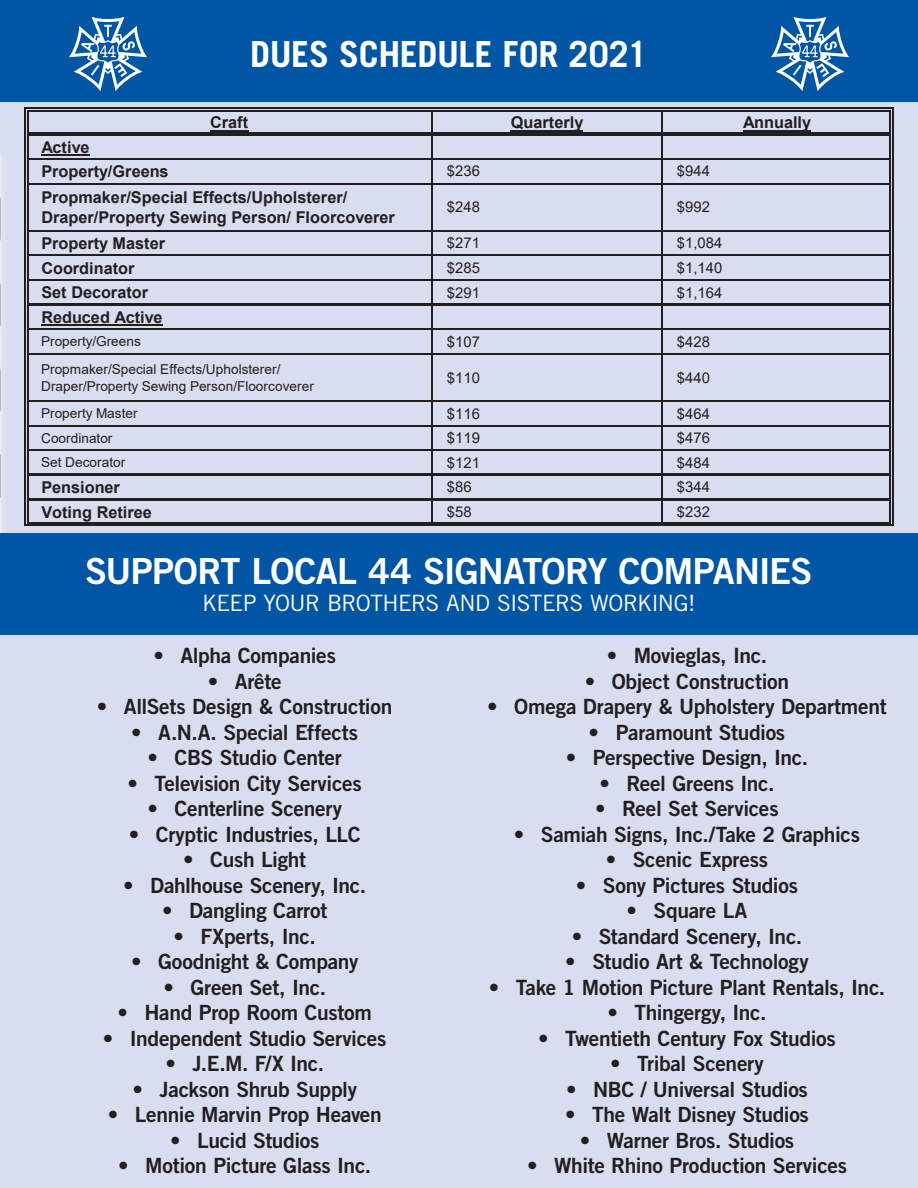
<style>
.page{position:relative;width:918px;height:1188px;background:#fff}
.page>*{position:absolute;margin:0;border:0;box-sizing:border-box;transform-origin:0 0}
.t1{font:36px "Trade Gothic LT Std Bd 2";letter-spacing:-.02em;color:#fff}
.t2{font:700 36px "Trade Gothic LT Std";letter-spacing:-.01em;color:#fff}
.t3{font:22.5px "Trade Gothic LT Std";letter-spacing:-.025em;color:#fff}
.t4{font:21px "Trade Gothic LT Std Bd 2";letter-spacing:-.015em;color:#231f20}
.t5{font:700 16.35px/24.6px "Arial";color:#231f20}
.t6{font:14.85px "Arial";letter-spacing:.005em;color:#231f20}
.t7{font:13.65px/16.8px "Arial";color:#231f20}
</style>
<div class="page">
<div style="left:0;top:100px;width:918px;height:434px;background:#d8ddef"></div>
<div style="left:0;top:0;width:918px;height:101px;background:#0155a5"></div>
<svg style="left:69px;top:17px;width:78px;height:74px"></svg>
<svg style="left:771px;top:17px;width:78px;height:74px"></svg>
<div style="left:0;top:359px;width:10px;height:62px;background:#dce0f0"></div>
<div style="left:0;top:188px;width:10px;height:62px;background:#dce0f0"></div>
<div style="left:0;top:487px;width:10px;height:62px;background:#dce0f0"></div>
<div style="left:0;top:402px;width:10px;height:62px;background:#dce0f0"></div>
<div style="left:0;top:230px;width:10px;height:63px;background:#dce0f0"></div>
<div style="left:0;top:316px;width:10px;height:63px;background:#dce0f0"></div>
<div style="left:0;top:444px;width:10px;height:63px;background:#dce0f0"></div>
<div style="left:0;top:530px;width:10px;height:62px;background:#fff;opacity:.75"></div>
<div style="left:0;top:635px;width:918px;height:553px;background:#d8ddef"></div>
<div style="left:0;top:534px;width:918px;height:101px;background:#0155a5"></div>
<hr style="left:210px;top:130px;width:38px;height:2px;background:#231f20">
<hr style="left:511px;top:130px;width:72px;height:2px;background:#231f20">
<hr style="left:743px;top:130px;width:68px;height:2px;background:#231f20">
<hr style="left:41px;top:154px;width:49px;height:2px;background:#231f20">
<hr style="left:41px;top:325px;width:122px;height:1px;background:#231f20">
<svg style="left:431px;top:112px;width:1px;height:20px"></svg>
<svg style="left:661px;top:112px;width:1px;height:20px"></svg>
<hr style="left:431px;top:136px;width:1px;height:167px;background:#231f20">
<hr style="left:661px;top:136px;width:1px;height:167px;background:#231f20">
<hr style="left:431px;top:306px;width:1px;height:168px;background:#231f20">
<hr style="left:661px;top:306px;width:1px;height:168px;background:#231f20">
<svg style="left:24px;top:108px;width:4px;height:4px"></svg>
<svg style="left:24px;top:522px;width:4px;height:4px"></svg>
<hr style="left:24px;top:112px;width:2px;height:410px;background:#231f20">
<hr style="left:27px;top:112px;width:1px;height:410px;background:#231f20">
<svg style="left:431px;top:476px;width:1px;height:46px"></svg>
<svg style="left:661px;top:476px;width:1px;height:46px"></svg>
<hr style="left:890px;top:112px;width:1px;height:410px;background:#231f20">
<hr style="left:892px;top:112px;width:2px;height:410px;background:#231f20">
<svg style="left:890px;top:108px;width:4px;height:4px"></svg>
<hr style="left:28px;top:108px;width:862px;height:1px;background:#231f20">
<hr style="left:28px;top:111px;width:862px;height:1px;background:#231f20">
<hr style="left:28px;top:132px;width:862px;height:4px;background:#231f20">
<hr style="left:28px;top:158px;width:862px;height:2px;background:#231f20">
<hr style="left:28px;top:183px;width:862px;height:1px;background:#231f20">
<hr style="left:28px;top:230px;width:862px;height:2px;background:#231f20">
<hr style="left:28px;top:255px;width:862px;height:1px;background:#231f20">
<hr style="left:28px;top:279px;width:862px;height:2px;background:#231f20">
<hr style="left:28px;top:303px;width:862px;height:3px;background:#231f20">
<hr style="left:28px;top:329px;width:862px;height:1px;background:#231f20">
<hr style="left:28px;top:353px;width:862px;height:1px;background:#231f20">
<hr style="left:28px;top:400px;width:862px;height:2px;background:#231f20">
<hr style="left:28px;top:425px;width:862px;height:1px;background:#231f20">
<hr style="left:28px;top:450px;width:862px;height:1px;background:#231f20">
<hr style="left:28px;top:474px;width:862px;height:2px;background:#231f20">
<hr style="left:28px;top:498px;width:862px;height:3px;background:#231f20">
<svg style="left:890px;top:522px;width:4px;height:4px"></svg>
<hr style="left:28px;top:522px;width:862px;height:1px;background:#231f20">
<hr style="left:28px;top:525px;width:862px;height:1px;background:#231f20">
<h1 class="t2" style="left:250px;top:32px;width:399px">DUES SCHEDULE FOR 2021</h1>
<p class="t5" style="left:41px;top:135px;width:129px">Active<br>Property/Greens</p>
<p class="t5" style="left:210px;top:110px;width:39px">Craft</p>
<p class="t5" style="left:511px;top:110px;width:74px">Quarterly</p>
<p class="t5" style="left:743px;top:110px;width:70px">Annually</p>
<p class="t6" style="left:447px;top:161px;width:35px">$236</p>
<p class="t6" style="left:677px;top:161px;width:35px">$944</p>
<p class="t5" style="left:41px;top:187px;width:355px;line-height:20.5px">Propmaker/Special Effects/Upholsterer/<br>Draper/Property Sewing Person/ Floorcoverer</p>
<p class="t6" style="left:447px;top:197px;width:35px">$248</p>
<p class="t6" style="left:677px;top:197px;width:35px">$992</p>
<p class="t5" style="left:41px;top:231px;width:125px">Property Master</p>
<p class="t6" style="left:447px;top:233px;width:35px">$271</p>
<p class="t6" style="left:677px;top:233px;width:47px">$1,084</p>
<p class="t5" style="left:41px;top:256px;width:95px">Coordinator</p>
<p class="t6" style="left:447px;top:257px;width:35px">$285</p>
<p class="t6" style="left:677px;top:257px;width:47px">$1,140</p>
<p class="t5" style="left:41px;top:280px;width:108px">Set Decorator</p>
<p class="t6" style="left:447px;top:282px;width:35px">$291</p>
<p class="t6" style="left:677px;top:282px;width:47px">$1,164</p>
<p class="t5" style="left:41px;top:305px;width:123px">Reduced Active</p>
<p class="t7" style="left:41px;top:333px;width:101px">Property/Greens</p>
<p class="t6" style="left:447px;top:331px;width:35px">$107</p>
<p class="t6" style="left:677px;top:331px;width:35px">$428</p>
<p class="t7" style="left:41px;top:360px;width:274px">Propmaker/Special Effects/Upholsterer/<br>Draper/Property Sewing Person/Floorcoverer</p>
<p class="t6" style="left:447px;top:367px;width:35px">$110</p>
<p class="t6" style="left:677px;top:367px;width:35px">$440</p>
<p class="t7" style="left:41px;top:405px;width:98px">Property Master</p>
<p class="t6" style="left:447px;top:403px;width:35px">$116</p>
<p class="t6" style="left:677px;top:403px;width:35px">$464</p>
<p class="t7" style="left:41px;top:429px;width:73px">Coordinator</p>
<p class="t6" style="left:447px;top:428px;width:35px">$119</p>
<p class="t6" style="left:677px;top:428px;width:35px">$476</p>
<p class="t7" style="left:41px;top:454px;width:86px">Set Decorator</p>
<p class="t6" style="left:447px;top:452px;width:35px">$121</p>
<p class="t6" style="left:677px;top:452px;width:35px">$484</p>
<p class="t5" style="left:41px;top:475px;width:80px">Pensioner</p>
<p class="t6" style="left:447px;top:477px;width:26px">$86</p>
<p class="t6" style="left:677px;top:477px;width:35px">$344</p>
<p class="t5" style="left:41px;top:500px;width:112px">Voting Retiree</p>
<p class="t6" style="left:447px;top:501px;width:26px">$58</p>
<p class="t6" style="left:677px;top:501px;width:35px">$232</p>
<h1 class="t1" style="left:85px;top:548px;width:729px">SUPPORT LOCAL 44 SIGNATORY COMPANIES</h1>
<p class="t3" style="left:202px;top:589px;width:495px">KEEP YOUR BROTHERS AND SISTERS WORKING!</p>
<p class="t4" style="left:153px;top:643px;width:184px">• Alpha Companies</p>
<p class="t4" style="left:208px;top:668px;width:75px">• Arête</p>
<p class="t4" style="left:97px;top:694px;width:297px">• AllSets Design &amp; Construction</p>
<p class="t4" style="left:131px;top:719px;width:228px">• A.N.A. Special Effects</p>
<p class="t4" style="left:148px;top:745px;width:196px">• CBS Studio Center</p>
<p class="t4" style="left:128px;top:770px;width:236px">• Television City Services</p>
<p class="t4" style="left:147px;top:796px;width:196px">• Centerline Scenery</p>
<p class="t4" style="left:129px;top:821px;width:233px">• Cryptic Industries, LLC</p>
<p class="t4" style="left:183px;top:847px;width:124px">• Cush Light</p>
<p class="t4" style="left:123px;top:872px;width:244px">• Dahlhouse Scenery, Inc.</p>
<p class="t4" style="left:162px;top:898px;width:167px">• Dangling Carrot</p>
<p class="t4" style="left:174px;top:923px;width:144px">• FXperts, Inc.</p>
<p class="t4" style="left:131px;top:949px;width:229px">• Goodnight &amp; Company</p>
<p class="t4" style="left:163px;top:974px;width:164px">• Green Set, Inc.</p>
<p class="t4" style="left:117px;top:1000px;width:256px">• Hand Prop Room Custom</p>
<p class="t4" style="left:103px;top:1025px;width:285px">• Independent Studio Services</p>
<p class="t4" style="left:165px;top:1051px;width:160px">• J.E.M. F/X Inc.</p>
<p class="t4" style="left:133px;top:1076px;width:226px">• Jackson Shrub Supply</p>
<p class="t4" style="left:108px;top:1102px;width:275px">• Lennie Marvin Prop Heaven</p>
<p class="t4" style="left:170px;top:1127px;width:151px">• Lucid Studios</p>
<p class="t4" style="left:118px;top:1153px;width:255px">• Motion Picture Glass Inc.</p>
<p class="t4" style="left:607px;top:643px;width:162px">• Movieglas, Inc.</p>
<p class="t4" style="left:585px;top:668px;width:206px">• Object Construction</p>
<p class="t4" style="left:487px;top:694px;width:401px">• Omega Drapery &amp; Upholstery Department</p>
<p class="t4" style="left:589px;top:719px;width:198px">• Paramount Studios</p>
<p class="t4" style="left:566px;top:745px;width:244px">• Perspective Design, Inc.</p>
<p class="t4" style="left:599px;top:770px;width:177px">• Reel Greens Inc.</p>
<p class="t4" style="left:595px;top:796px;width:185px">• Reel Set Services</p>
<p class="t4" style="left:514px;top:821px;width:348px">• Samiah Signs, Inc./Take 2 Graphics</p>
<p class="t4" style="left:606px;top:847px;width:164px">• Scenic Express</p>
<p class="t4" style="left:576px;top:872px;width:224px">• Sony Pictures Studios</p>
<p class="t4" style="left:627px;top:898px;width:122px">• Square LA</p>
<p class="t4" style="left:572px;top:923px;width:232px">• Standard Scenery, Inc.</p>
<p class="t4" style="left:565px;top:949px;width:245px">• Studio Art &amp; Technology</p>
<p class="t4" style="left:489px;top:974px;width:398px">• Take 1 Motion Picture Plant Rentals, Inc.</p>
<p class="t4" style="left:607px;top:1000px;width:161px">• Thingergy, Inc.</p>
<p class="t4" style="left:538px;top:1025px;width:299px">• Twentieth Century Fox Studios</p>
<p class="t4" style="left:610px;top:1051px;width:155px">• Tribal Scenery</p>
<p class="t4" style="left:566px;top:1076px;width:243px">• NBC / Universal Studios</p>
<p class="t4" style="left:565px;top:1101px;width:245px">• The Walt Disney Studios</p>
<p class="t4" style="left:580px;top:1127px;width:216px">• Warner Bros. Studios</p>
<p class="t4" style="left:527px;top:1152px;width:322px">• White Rhino Production Services</p>
</div>
